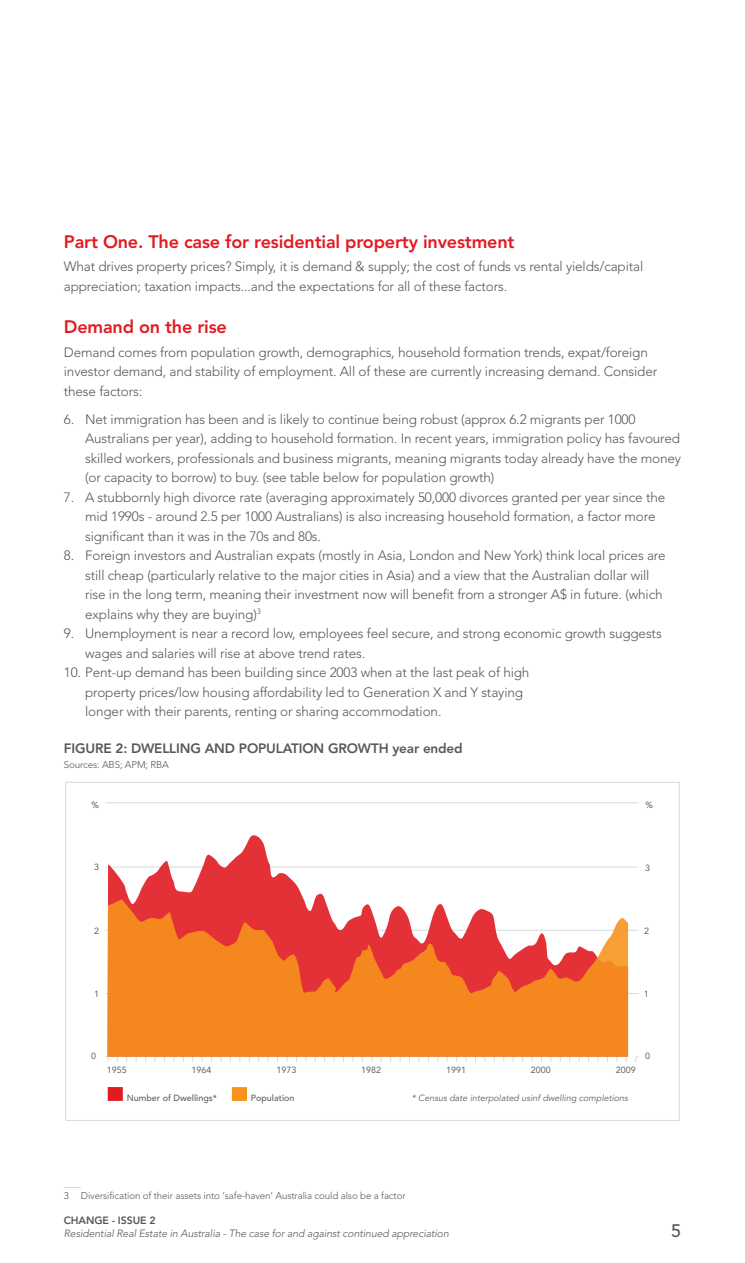
<style>
.page{position:relative;width:745px;height:1263px;background:#fff}
.page>*{position:absolute;margin:0;border:0;box-sizing:border-box;transform-origin:0 0}
.Paragraph_Heading{font:800 18px "Avenir";letter-spacing:-.01em;color:#e21a21}
.t1{font:500 18px "Avenir";color:#57585a}
.numbered_list{font:300 13.5px/19.5px "Avenir";letter-spacing:-.01em;color:#57585a}
.Body_Text{font:300 13.5px/19.5px "Avenir";letter-spacing:-.01em;color:#57585a}
.numbered_list_last{font:300 13.5px/19.5px "Avenir";letter-spacing:-.01em;color:#57585a}
.Body_Text_Bold{font:800 13.5px "Avenir";letter-spacing:-.01em;color:#57585a}
.t2{font:italic 300 10.5px "Avenir";letter-spacing:-.01em;color:#57585a}
.t3{font:800 10.5px "Avenir";letter-spacing:-.01em;color:#57585a}
.Footnote{font:300 9.75px "Avenir";letter-spacing:-.01em;color:#57585a}
.Disclaimer{font:300 9.75px "Avenir";letter-spacing:-.01em;color:#57585a}
.t4{font:italic 9px "Avenir";color:#5f5f62}
.t5{font:9px "Avenir";color:#5f5f62}
.t6{font:500 9px "Avenir";color:#5f5f62}
</style>
<div class="page">
<hr style="left:108px;top:867px;width:527px;height:1px;background:#d8d9db">
<hr style="left:108px;top:930px;width:527px;height:1px;background:#d8d9db">
<hr style="left:108px;top:993px;width:527px;height:1px;background:#d8d9db">
<svg style="left:107px;top:835px;width:520px;height:64px"></svg>
<svg style="left:107px;top:899px;width:520px;height:157px;background:#f18344"></svg>
<hr style="left:108px;top:802px;width:527px;height:1px;background:#d8d9db">
<div style="left:108px;top:1087px;width:15px;height:14px;background:#e21a21"></div>
<div style="left:232px;top:1087px;width:15px;height:14px;background:#f7931d"></div>
<svg style="left:64px;top:1187px;width:17px;height:1px"></svg>
<p class="Paragraph_Heading" style="left:64px;top:231px;width:452px">Part One. The case for residential property investment</p>
<p class="Body_Text" style="left:64px;top:257px;width:580px">What drives property prices? Simply, it is demand &amp; supply; the cost of funds vs rental yields/capital appreciation; taxation impacts...and the expectations for all of these factors.</p>
<p class="Paragraph_Heading" style="left:64px;top:316px;width:164px">Demand on the rise</p>
<p class="Body_Text" style="left:64px;top:342px;width:594px">Demand comes from population growth, demographics, household formation trends, expat/foreign investor demand, and stability of employment. All of these are currently increasing demand. Consider these factors:</p>
<p class="numbered_list" style="left:85px;top:409px;width:597px;text-indent:-21px">6. Net immigration has been and is likely to continue being robust (approx 6.2 migrants per 1000<br>Australians per year), adding to household formation. In recent years, immigration policy has favoured skilled workers, professionals and business migrants, meaning migrants today already have the money (or capacity to borrow) to buy. (see table below for population growth)</p>
<p class="numbered_list" style="left:85px;top:487px;width:581px;text-indent:-21px">7. A stubbornly high divorce rate (averaging approximately 50,000 divorces granted per year since the mid 1990s - around 2.5 per 1000 Australians) is also increasing household formation, a factor more significant than it was in the 70s and 80s.</p>
<p class="numbered_list" style="left:85px;top:546px;width:581px;text-indent:-21px">8. Foreign investors and Australian expats (mostly in Asia, London and New York) think local prices are still cheap (particularly relative to the major cities in Asia) and a view that the Australian dollar will rise in the long term, meaning their investment now will benefit from a stronger A$ in future. (which explains why they are buying)<sup>3</sup></p>
<p class="numbered_list" style="left:85px;top:624px;width:577px;text-indent:-21px">9. Unemployment is near a record low, employees feel secure, and strong economic growth suggests wages and salaries will rise at above trend rates.</p>
<p class="numbered_list_last" style="left:85px;top:663px;width:445px;text-indent:-21px">10. Pent-up demand has been building since 2003 when at the last peak of high property prices/low housing affordability led to Generation X and Y staying longer with their parents, renting or sharing accommodation.</p>
<p class="Body_Text_Bold" style="left:64px;top:740px;width:400px">FIGURE 2: DWELLING AND POPULATION GROWTH year ended</p>
<p class="Disclaimer" style="left:64px;top:759px;width:106px">Sources: ABS; APM; RBA</p>
<p class="t5" style="left:91px;top:799px;width:9px">%</p>
<p class="t5" style="left:94px;top:862px;width:6px">3</p>
<p class="t5" style="left:645px;top:799px;width:9px">%</p>
<p class="t5" style="left:644px;top:862px;width:6px">3</p>
<p class="t5" style="left:94px;top:926px;width:6px">2</p>
<p class="t5" style="left:643px;top:926px;width:6px">2</p>
<p class="t5" style="left:94px;top:989px;width:6px">1</p>
<p class="t5" style="left:643px;top:989px;width:6px">1</p>
<p class="t5" style="left:91px;top:1051px;width:6px">0</p>
<p class="t5" style="left:107px;top:1064px;width:21px">1955</p>
<p class="t5" style="left:191px;top:1064px;width:21px">1964</p>
<p class="t5" style="left:276px;top:1064px;width:21px">1973</p>
<p class="t5" style="left:361px;top:1064px;width:21px">1982</p>
<p class="t5" style="left:446px;top:1064px;width:21px">1991</p>
<p class="t5" style="left:530px;top:1064px;width:21px">2000</p>
<p class="t5" style="left:615px;top:1064px;width:21px">2009</p>
<p class="t6" style="left:127px;top:1092px;width:92px">Number of Dwellings*</p>
<p class="t6" style="left:251px;top:1092px;width:45px">Population</p>
<p class="t4" style="left:411px;top:1092px;width:218px">* Census date interpolated usinf dwelling completions</p>
<p class="t5" style="left:644px;top:1051px;width:6px">0</p>
<p class="Footnote" style="left:64px;top:1190px;width:343px">3 Diversification of their assets into ‘safe-haven’ Australia could also be a factor</p>
<p class="t3" style="left:64px;top:1214px;width:93px">CHANGE - ISSUE 2</p>
<p class="t2" style="left:64px;top:1228px;width:386px">Residential Real Estate in Australia - The case for and against continued appreciation</p>
<h1 class="t1" style="left:670px;top:1221px;width:12px">5</h1>
</div>
